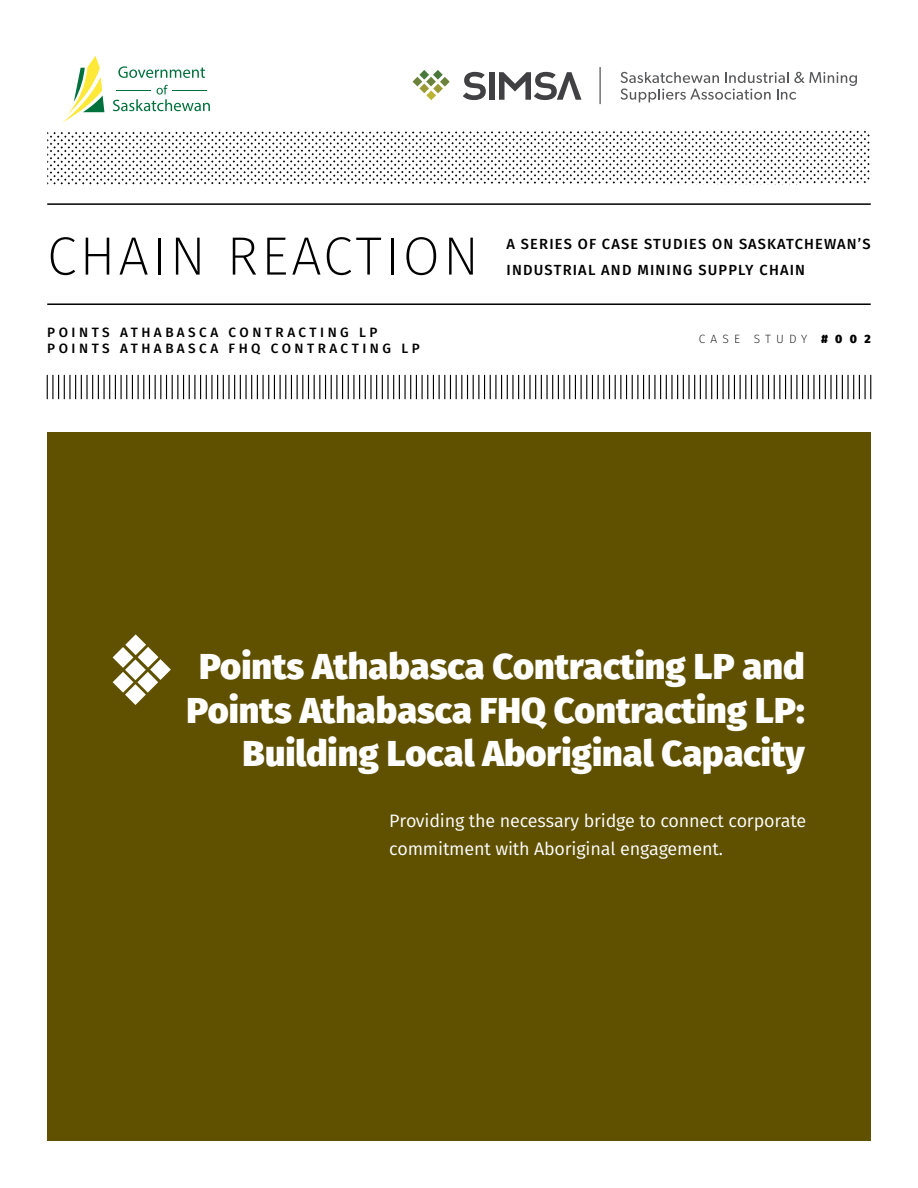
<style>
.page{position:relative;width:918px;height:1188px;background:#fff}
.page>*{position:absolute;margin:0;border:0;box-sizing:border-box;transform-origin:0 0}
.t1{font:200 54px "Fira Sans";letter-spacing:.055em;color:#000}
.t2{font:800 36px/43.2px "Fira Sans";color:#fff;text-align:right}
.t3{font:18px/28.5px "Fira Sans";letter-spacing:-.01em;color:#fff}
.t4{font:500 14.7px/26.1px "Fira Sans";letter-spacing:.08em;color:#000}
.t5{font:500 13.5px/16.5px "Fira Sans";letter-spacing:.26em;color:#000}
.t6{font:200 12px "Fira Sans";letter-spacing:.43em;color:#000}
.s1{font-weight:800}
</style>
<div class="page">
<div style="left:47px;top:432px;width:824px;height:709px;background:#605100"></div>
<svg style="left:463px;top:72px;width:23px;height:28px"></svg>
<div style="left:489px;top:72px;width:5px;height:28px;background:#414042"></div>
<svg style="left:499px;top:72px;width:83px;height:28px"></svg>
<svg style="left:413px;top:70px;width:37px;height:30px"></svg>
<svg style="left:620px;top:72px;width:237px;height:30px"></svg>
<hr style="left:599px;top:67px;width:2px;height:37px;background:#58595b">
<svg style="left:113px;top:634px;width:58px;height:71px"></svg>
<hr style="left:47px;top:203px;width:824px;height:2px;background:#000">
<hr style="left:47px;top:303px;width:824px;height:2px;background:#000">
<svg style="left:47px;top:131px;width:823px;height:54px"></svg>
<hr style="left:69px;top:375px;width:2px;height:24px;background:#000">
<hr style="left:228px;top:375px;width:2px;height:24px;background:#000">
<hr style="left:387px;top:375px;width:2px;height:24px;background:#000">
<hr style="left:546px;top:375px;width:2px;height:24px;background:#000">
<hr style="left:705px;top:375px;width:2px;height:24px;background:#000">
<hr style="left:103px;top:375px;width:2px;height:24px;background:#000">
<hr style="left:512px;top:375px;width:2px;height:24px;background:#000">
<hr style="left:671px;top:375px;width:2px;height:24px;background:#000">
<hr style="left:830px;top:375px;width:2px;height:24px;background:#000">
<svg style="left:75px;top:375px;width:7px;height:24px"></svg>
<svg style="left:92px;top:375px;width:7px;height:24px"></svg>
<hr style="left:211px;top:375px;width:2px;height:24px;background:#000">
<svg style="left:234px;top:375px;width:7px;height:24px"></svg>
<hr style="left:370px;top:375px;width:2px;height:24px;background:#000">
<svg style="left:393px;top:375px;width:7px;height:24px"></svg>
<hr style="left:529px;top:375px;width:2px;height:24px;background:#000">
<hr style="left:688px;top:375px;width:2px;height:24px;background:#000">
<svg style="left:819px;top:375px;width:7px;height:24px"></svg>
<hr style="left:847px;top:375px;width:2px;height:24px;background:#000">
<svg style="left:47px;top:375px;width:18px;height:24px"></svg>
<hr style="left:86px;top:375px;width:2px;height:24px;background:#000">
<svg style="left:109px;top:375px;width:98px;height:24px"></svg>
<svg style="left:217px;top:375px;width:7px;height:24px"></svg>
<hr style="left:245px;top:375px;width:2px;height:24px;background:#000">
<svg style="left:251px;top:375px;width:115px;height:24px"></svg>
<svg style="left:376px;top:375px;width:7px;height:24px"></svg>
<hr style="left:404px;top:375px;width:2px;height:24px;background:#000">
<svg style="left:410px;top:375px;width:98px;height:24px"></svg>
<svg style="left:518px;top:375px;width:7px;height:24px"></svg>
<svg style="left:535px;top:375px;width:7px;height:24px"></svg>
<svg style="left:552px;top:375px;width:115px;height:24px"></svg>
<svg style="left:677px;top:375px;width:7px;height:24px"></svg>
<svg style="left:694px;top:375px;width:7px;height:24px"></svg>
<svg style="left:711px;top:375px;width:98px;height:24px"></svg>
<hr style="left:813px;top:375px;width:2px;height:24px;background:#000">
<svg style="left:836px;top:375px;width:7px;height:24px"></svg>
<svg style="left:853px;top:375px;width:18px;height:24px"></svg>
<svg style="left:118px;top:66px;width:87px;height:12px"></svg>
<svg style="left:113px;top:85px;width:97px;height:26px"></svg>
<hr style="left:117px;top:90px;width:34px;height:1px;background:#00703c">
<hr style="left:173px;top:90px;width:34px;height:1px;background:#00703c">
<svg style="left:62px;top:56px;width:42px;height:67px"></svg>
<h1 class="t1" style="left:47px;top:218px;width:434px">CHAIN REACTION</h1>
<p class="t5" style="left:47px;top:325px;width:374px">POINTS ATHABASCA CONTRACTING LP<br>POINTS ATHABASCA FHQ CONTRACTING LP</p>
<p class="t4" style="left:507px;top:231px;width:366px">A SERIES OF CASE STUDIES ON SASKATCHEWAN’S<br>INDUSTRIAL AND MINING SUPPLY CHAIN</p>
<p class="t6" style="left:699px;top:331px;width:173px">CASE STUDY <span class="s1"># 0 0 2</span></p>
<p class="t2" style="left:187px;top:648px;width:620px">Points Athabasca Contracting LP and<br>Points Athabasca FHQ Contracting LP:<br>Building Local Aboriginal Capacity</p>
<p class="t3" style="left:389px;top:808px;width:418px">Providing the necessary bridge to connect corporate commitment with Aboriginal engagement.</p>
</div>
